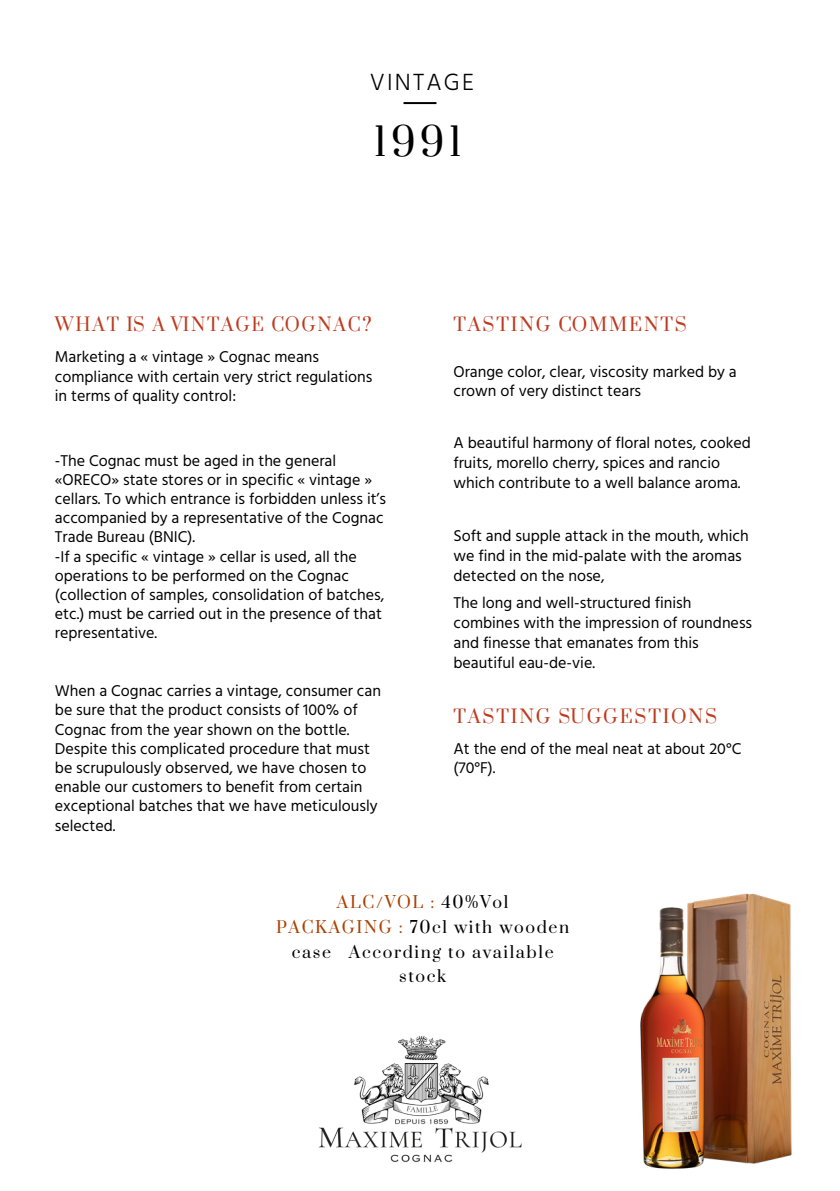
<style>
.page{position:relative;width:840px;height:1191px;background:#fff}
.page>*{position:absolute;margin:0;border:0;box-sizing:border-box;transform-origin:0 0}
.t1{font:38px "Prata";color:#000}
.t2{font:300 24px "Hind";letter-spacing:.09em;color:#000}
.t3{font:18px "Prata";letter-spacing:.1em;color:#bf3a1e}
.t4{font:16px/19.2px "Hind";color:#000}
.t5{font:16px/24.8px "Prata";letter-spacing:.1em;color:#000;text-align:center}
.s1{color:#aa4000}
</style>
<div class="page">
<hr style="left:403px;top:102px;width:33px;height:2px;background:#000">
<img style="left:318px;top:1035px;width:204px;height:128px">
<img style="left:640px;top:893px;width:152px;height:276px">
<h2 class="t2" style="left:370px;top:67px;width:105px">VINTAGE</h2>
<h1 class="t1" style="left:373px;top:110px;width:90px">1991</h1>
<p class="t3" style="left:55px;top:310px;width:318px">WHAT IS A VINTAGE COGNAC?</p>
<p class="t4" style="left:55px;top:348px;width:319px">Marketing a « vintage » Cognac means compliance with certain very strict regulations in terms of quality control:</p>
<p class="t4" style="left:55px;top:451px;width:332px">-The Cognac must be aged in the general «ORECO» state stores or in specific « vintage » cellars. To which entrance is forbidden unless it’s accompanied by a representative of the Cognac Trade Bureau (BNIC).<br>-If a specific « vintage » cellar is used, all the operations to be performed on the Cognac (collection of samples, consolidation of batches, etc.) must be carried out in the presence of that representative.</p>
<p class="t4" style="left:55px;top:682px;width:327px">When a Cognac carries a vintage, consumer can be sure that the product consists of 100% of Cognac from the year shown on the bottle.<br>Despite this complicated procedure that must be scrupulously observed, we have chosen to enable our customers to benefit from certain exceptional batches that we have meticulously selected.</p>
<p class="t3" style="left:453px;top:310px;width:235px">TASTING COMMENTS</p>
<p class="t4" style="left:453px;top:363px;width:285px">Orange color, clear, viscosity marked by a crown of very distinct tears</p>
<p class="t4" style="left:453px;top:433px;width:299px;line-height:20px">A beautiful harmony of floral notes, cooked fruits, morello cherry, spices and rancio which contribute to a well balance aroma.</p>
<p class="t4" style="left:453px;top:527px;width:297px;line-height:20px">Soft and supple attack in the mouth, which we find in the mid-palate with the aromas detected on the nose,</p>
<p class="t4" style="left:453px;top:594px;width:300px;line-height:20px">The long and well-structured finish combines with the impression of roundness and finesse that emanates from this beautiful eau-de-vie.</p>
<p class="t3" style="left:453px;top:701px;width:265px">TASTING SUGGESTIONS</p>
<p class="t4" style="left:453px;top:740px;width:289px">At the end of the meal neat at about 20°C (70°F).</p>
<p class="t5" style="left:276px;top:889px;width:294px"><span class="s1">ALC/VOL :</span> 40%Vol<br><span class="s1">PACKAGING :</span> 70cl with wooden case According to available stock</p>
</div>
